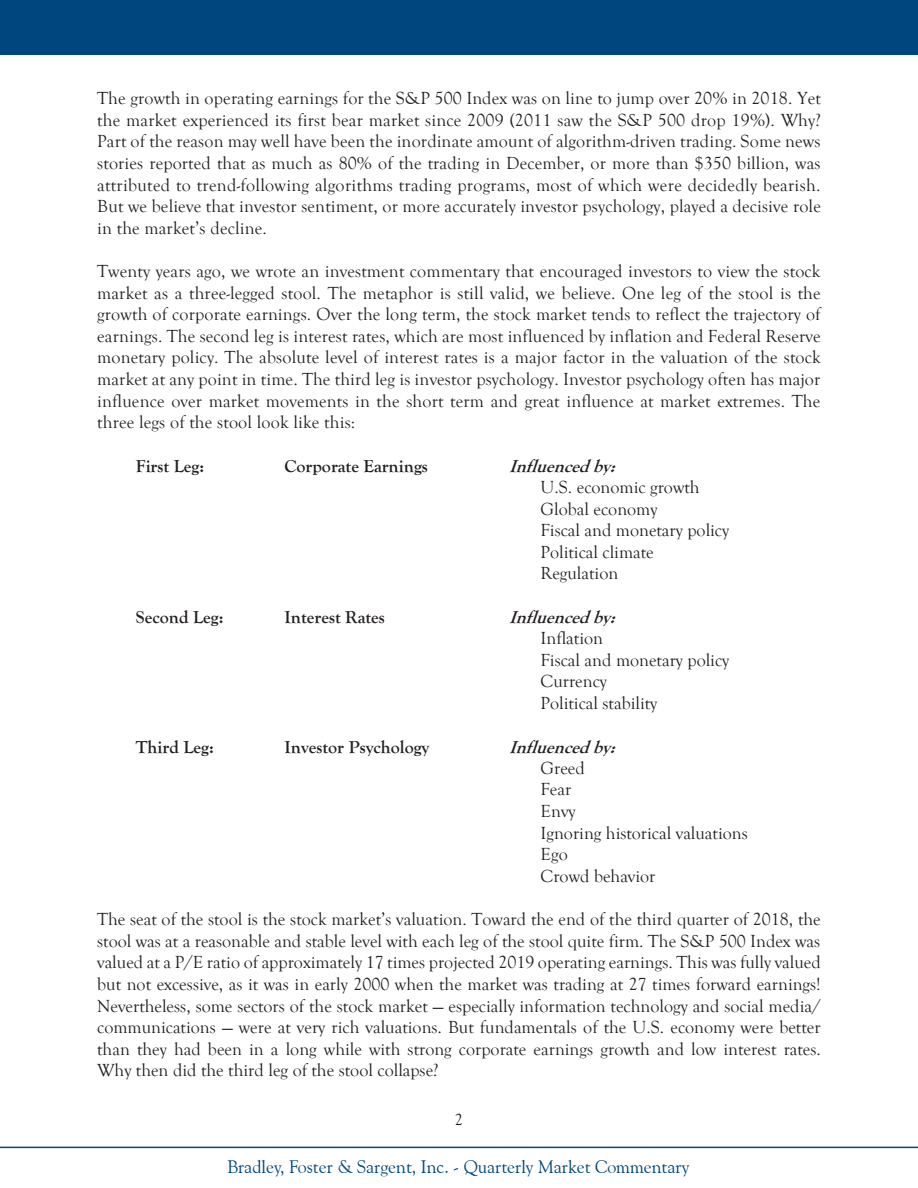
<style>
.page{position:relative;width:918px;height:1188px;background:#fff}
.page>*{position:absolute;margin:0;border:0;box-sizing:border-box;transform-origin:0 0}
.t1{font:18px/21.6px "Goudy Old Style T";color:#231f20;text-align:justify}
.t2{font:700 18px "Goudy Old Style T";color:#231f20}
.t3{font:18px "Goudy Old Style BT";color:#00467e}
.t4{font:italic 700 18px "Goudy Old Style T";color:#231f20}
.t5{font:16.5px "Goudy Old Style T";color:#231f20}
</style>
<div class="page">
<div style="left:0;top:0;width:918px;height:55px;background:#00467e"></div>
<hr style="left:0;top:1147px;width:918px;height:1px;background:#00467e">
<p class="t1" style="left:97px;top:88px;width:725px">The growth in operating earnings for the S&amp;P 500 Index was on line to jump over 20% in 2018. Yet the market experienced its first bear market since 2009 (2011 saw the S&amp;P 500 drop 19%). Why?<br>Part of the reason may well have been the inordinate amount of algorithm-driven trading. Some news stories reported that as much as 80% of the trading in December, or more than $350 billion, was attributed to trend-following algorithms trading programs, most of which were decidedly bearish.<br>But we believe that investor sentiment, or more accurately investor psychology, played a decisive role in the market’s decline.</p>
<p class="t1" style="left:97px;top:261px;width:725px">Twenty years ago, we wrote an investment commentary that encouraged investors to view the stock market as a three-legged stool. The metaphor is still valid, we believe. One leg of the stool is the growth of corporate earnings. Over the long term, the stock market tends to reflect the trajectory of earnings. The second leg is interest rates, which are most influenced by inflation and Federal Reserve monetary policy. The absolute level of interest rates is a major factor in the valuation of the stock market at any point in time. The third leg is investor psychology. Investor psychology often has major influence over market movements in the short term and great influence at market extremes. The three legs of the stool look like this:</p>
<p class="t2" style="left:136px;top:456px;width:70px">First Leg:</p>
<p class="t2" style="left:284px;top:456px;width:145px">Corporate Earnings</p>
<p class="t4" style="left:509px;top:456px;width:114px">Influencedby:</p>
<p class="t1" style="left:541px;top:477px;width:190px;text-align:left">U.S. economic growth<br>Global economy<br>Fiscal and monetary policy<br>Political climate<br>Regulation</p>
<p class="t2" style="left:136px;top:607px;width:89px">Second Leg:</p>
<p class="t2" style="left:285px;top:607px;width:102px">Interest Rates</p>
<p class="t4" style="left:509px;top:607px;width:114px">Influencedby:</p>
<p class="t1" style="left:541px;top:628px;width:190px;text-align:left">Inflation<br>Fiscal and monetary policy<br>Currency<br>Political stability</p>
<p class="t2" style="left:136px;top:737px;width:79px">Third Leg:</p>
<p class="t2" style="left:285px;top:737px;width:146px">Investor Psychology</p>
<p class="t4" style="left:509px;top:737px;width:114px">Influencedby:</p>
<p class="t1" style="left:541px;top:758px;width:209px;text-align:left">Greed<br>Fear<br>Envy<br>Ignoring historical valuations<br>Ego<br>Crowd behavior</p>
<p class="t1" style="left:97px;top:909px;width:725px">The seat of the stool is the stock market’s valuation. Toward the end of the third quarter of 2018, the stool was at a reasonable and stable level with each leg of the stool quite firm. The S&amp;P 500 Index was valued at a P/E ratio of approximately 17 times projected 2019 operating earnings. This was fully valued but not excessive, as it was in early 2000 when the market was trading at 27 times forward earnings!<br>Nevertheless, some sectors of the stock market — especially information technology and social media/ communications — were at very rich valuations. But fundamentals of the U.S. economy were better than they had been in a long while with strong corporate earnings growth and low interest rates.<br>Why then did the third leg of the stool collapse?</p>
<p class="t5" style="left:455px;top:1111px;width:10px">2</p>
<p class="t3" style="left:227px;top:1156px;width:463px">Bradley, Foster &amp; Sargent, Inc. - Quarterly Market Commentary</p>
</div>
